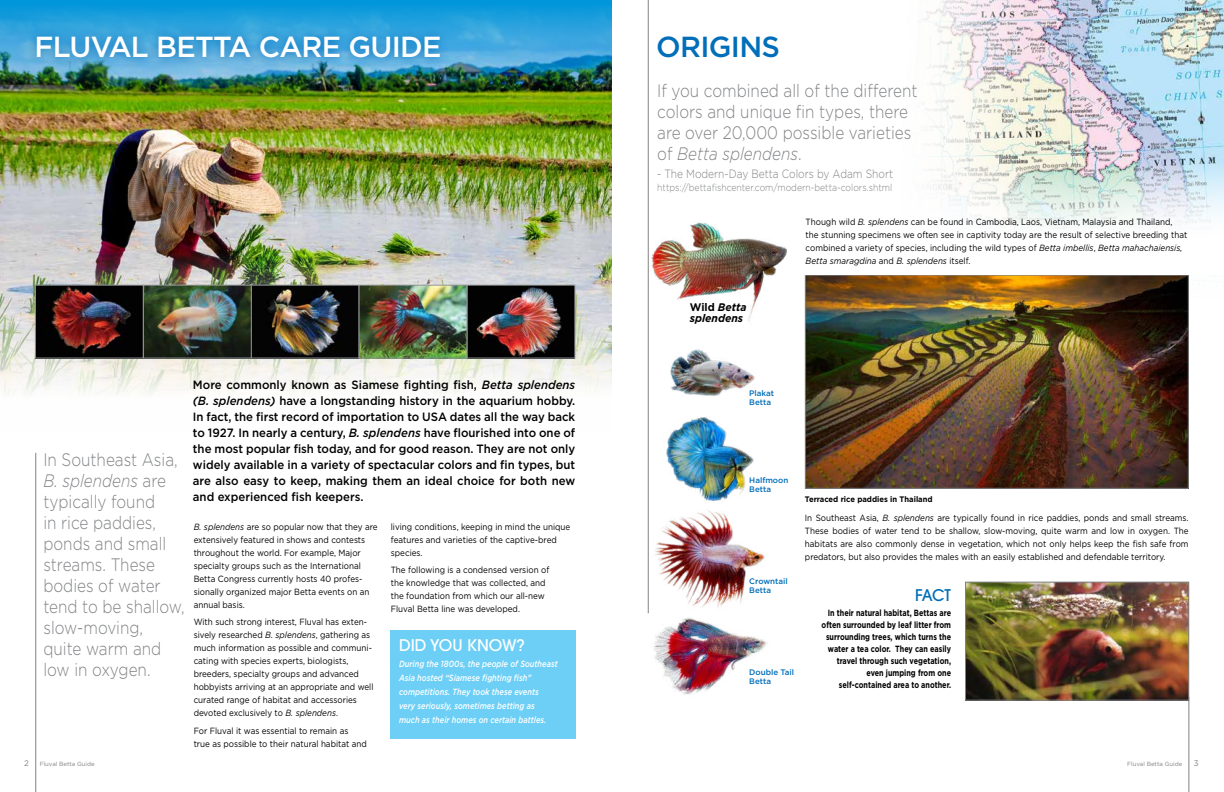
<style>
.page{position:relative;width:1224px;height:792px;background:#fff}
.page>*{position:absolute;margin:0;border:0;box-sizing:border-box;transform-origin:0 0}
.t1{font:500 29px "Gotham";letter-spacing:-.025em;color:#fff}
.t2{font:500 29px "Gotham";letter-spacing:-.025em;color:#006eb9}
.t3{font:300 18px/21px "Gotham";color:#808285;scale:.85 1}
.t4{font:500 16px "Avant Garde";color:#fff}
.t5{font:500 16px "Avant Garde";color:#006eb9}
.t6{font:500 12px/16px "Gotham";color:#000;text-align:justify;scale:.95 1}
.t7{font:300 12px "Gotham";color:#808285;scale:.85 1}
.t8{font:italic 700 11px/11px "Gotham";color:#000;scale:.95 1}
.t9{font:300 10px "Gotham";color:#808285;scale:.87 1}
.t10{font:9px/13px "Gotham";color:#000;scale:.9 1}
.t11{font:700 9px/12px "Gotham";color:#000;text-align:right;scale:.8 1}
.t12{font:italic 500 9px/14px "Gotham";color:#fff;scale:.83 1}
.t13{font:500 8px/9px "Gotham";color:#006eb9}
.t14{font:700 8px "Gotham";color:#000;scale:.95 1}
.t15{font:8px "Gotham";color:#808285}
.t16{font:6px "Gotham";color:#808285}
.s1{font-style:italic}
.s2{font-style:normal}
</style>
<div class="page">
<img style="left:804px;top:0;width:420px;height:409px">
<img style="left:0;top:88px;width:612px;height:305px">
<img style="left:0;top:0;width:612px;height:88px">
<svg style="left:27px;top:27px;width:423px;height:40px;background:#42a1d7"></svg>
<img style="left:807px;top:277px;width:380px;height:210px">
<div style="left:805px;top:275px;width:384px;height:214px;border:1px solid #808285"></div>
<img style="left:670px;top:349px;width:85px;height:47px">
<img style="left:666px;top:418px;width:88px;height:83px">
<img style="left:655px;top:510px;width:110px;height:98px">
<img style="left:653px;top:618px;width:115px;height:77px">
<hr style="left:36px;top:453px;width:1px;height:339px;background:#808285">
<hr style="left:1189px;top:697px;width:1px;height:95px;background:#808285">
<hr style="left:648px;top:0;width:1px;height:613px;background:#808285">
<img style="left:967px;top:584px;width:220px;height:115px">
<div style="left:965px;top:582px;width:224px;height:119px;border:1px solid #808285"></div>
<img style="left:651px;top:222px;width:136px;height:100px">
<svg style="left:804px;top:162px;width:420px;height:113px"></svg>
<div style="left:390px;top:631px;width:186px;height:108px;background:#6dcff6"></div>
<img style="left:37px;top:287px;width:536px;height:69px">
<div style="left:35px;top:285px;width:109px;height:73px;border:1px solid #939598"></div>
<div style="left:251px;top:285px;width:108px;height:73px;border:1px solid #939598"></div>
<div style="left:143px;top:285px;width:109px;height:73px;border:1px solid #939598"></div>
<div style="left:467px;top:285px;width:108px;height:73px;border:1px solid #939598"></div>
<div style="left:359px;top:285px;width:108px;height:73px;border:1px solid #939598"></div>
<h1 class="t1" style="left:34px;top:31px;width:409px">FLUVAL BETTA CARE GUIDE</h1>
<h1 class="t2" style="left:656px;top:30px;width:125px">ORIGINS</h1>
<h2 class="t3" style="left:657px;top:80px;width:308px">If you combined all of the different colors and unique fin types, there are over 20,000 possible varieties of <span class="s1">Betta splendens</span>.</h2>
<h3 class="t7" style="left:657px;top:166px;width:279px">- The Modern-Day Betta Colors by Adam Short</h3>
<p class="t9" style="left:657px;top:181px;width:272px">https://bettafishcenter.com/modern-betta-colors.shtml</p>
<h2 class="t3" style="left:43px;top:448px;width:168px">In Southeast Asia,<br><span class="s1">B. splendens</span> are typically found<br>in rice paddies, ponds and small streams. These bodies of water tend to be shallow, slow-moving, quite warm and low in oxygen.</h2>
<p class="t6" style="left:193px;top:376px;width:404px">More commonly known as Siamese fighting fish, <span class="s1">Betta splendens (B. splendens)</span> have a longstanding history in the aquarium hobby.<br>In fact, the first record of importation to USA dates all the way back to 1927. In nearly a century, <span class="s1">B. splendens</span> have flourished into one of the most popular fish today, and for good reason. They are not only widely available in a variety of spectacular colors and fin types, but are also easy to keep, making them an ideal choice for both new and experienced fish keepers.</p>
<p class="t10" style="left:194px;top:520px;width:206px"><span class="s1">B. splendens</span> are so popular now that they are extensively featured in shows and contests throughout the world. For example, Major specialty groups such as the International Betta Congress currently hosts 40 profes&shy;sionally organized major Betta events on an annual basis.</p>
<p class="t10" style="left:194px;top:616px;width:201px">With such strong interest, Fluval has exten&shy;sively researched <span class="s1">B. splendens</span>, gathering as much information as possible and communi&shy;cating with species experts, biologists, breeders, specialty groups and advanced hobbyists arriving at an appropriate and well curated range of habitat and accessories devoted exclusively to <span class="s1">B. splendens</span>.</p>
<p class="t10" style="left:194px;top:724px;width:194px">For Fluval it was essential to remain as true as possible to their natural habitat and</p>
<p class="t10" style="left:391px;top:520px;width:201px">living conditions, keeping in mind the unique features and varieties of the captive-bred species.</p>
<p class="t10" style="left:391px;top:563px;width:178px">The following is a condensed version of the knowledge that was collected, and the foundation from which our all-new Fluval Betta line was developed.</p>
<h3 class="t4" style="left:399px;top:636px;width:127px">DID YOU KNOW?</h3>
<p class="t12" style="left:399px;top:656px;width:193px">During the 1800s, the people of Southeast Asia hosted “Siamese fighting fish” competitions. They took these events<br>very seriously, sometimes betting as<br>much as their homes on certain battles.</p>
<p class="t8" style="left:690px;top:301px;width:61px"><span class="s2">Wild</span> Betta splendens</p>
<p class="t13" style="left:749px;top:388px;width:26px">Plakat<br>Betta</p>
<p class="t10" style="left:806px;top:216px;width:426px">Though wild <span class="s1">B. splendens</span> can be found in Cambodia, Laos, Vietnam, Malaysia and Thailand, the stunning specimens we often see in captivity today are the result of selective breeding that combined a variety of species, including the wild types of <span class="s1">Betta imbellis</span>, <span class="s1">Betta mahachaiensis, Betta smaragdina</span> and <span class="s1">B. splendens</span> itself.</p>
<p class="t13" style="left:749px;top:475px;width:41px">Halfmoon<br>Betta</p>
<p class="t13" style="left:749px;top:577px;width:40px">Crowntail<br>Betta</p>
<p class="t13" style="left:749px;top:667px;width:46px">Double Tail<br>Betta</p>
<p class="t14" style="left:805px;top:494px;width:136px">Terraced rice paddies in Thailand</p>
<p class="t10" style="left:805px;top:511px;width:428px;text-align:justify">In Southeast Asia, <span class="s1">B. splendens</span> are typically found in rice paddies, ponds and small streams.<br>These bodies of water tend to be shallow, slow-moving, quite warm and low in oxygen. The habitats are also commonly dense in vegetation, which not only helps keep the fish safe from predators, but also provides the males with an easily established and defendable territory.</p>
<h3 class="t5" style="left:915px;top:586px;width:37px">FACT</h3>
<p class="t11" style="left:822px;top:607px;width:163px">In their natural habitat, Bettas are often surrounded by leaf litter from surrounding trees, which turns the water a tea color. They can easily travel through such vegetation, even jumping from one self-contained area to another.</p>
<p class="t15" style="left:24px;top:758px;width:6px">2</p>
<p class="t15" style="left:1194px;top:759px;width:6px">3</p>
<p class="t16" style="left:40px;top:760px;width:56px">Fluval Betta Guide</p>
<p class="t16" style="left:1127px;top:760px;width:56px">Fluval Betta Guide</p>
</div>
